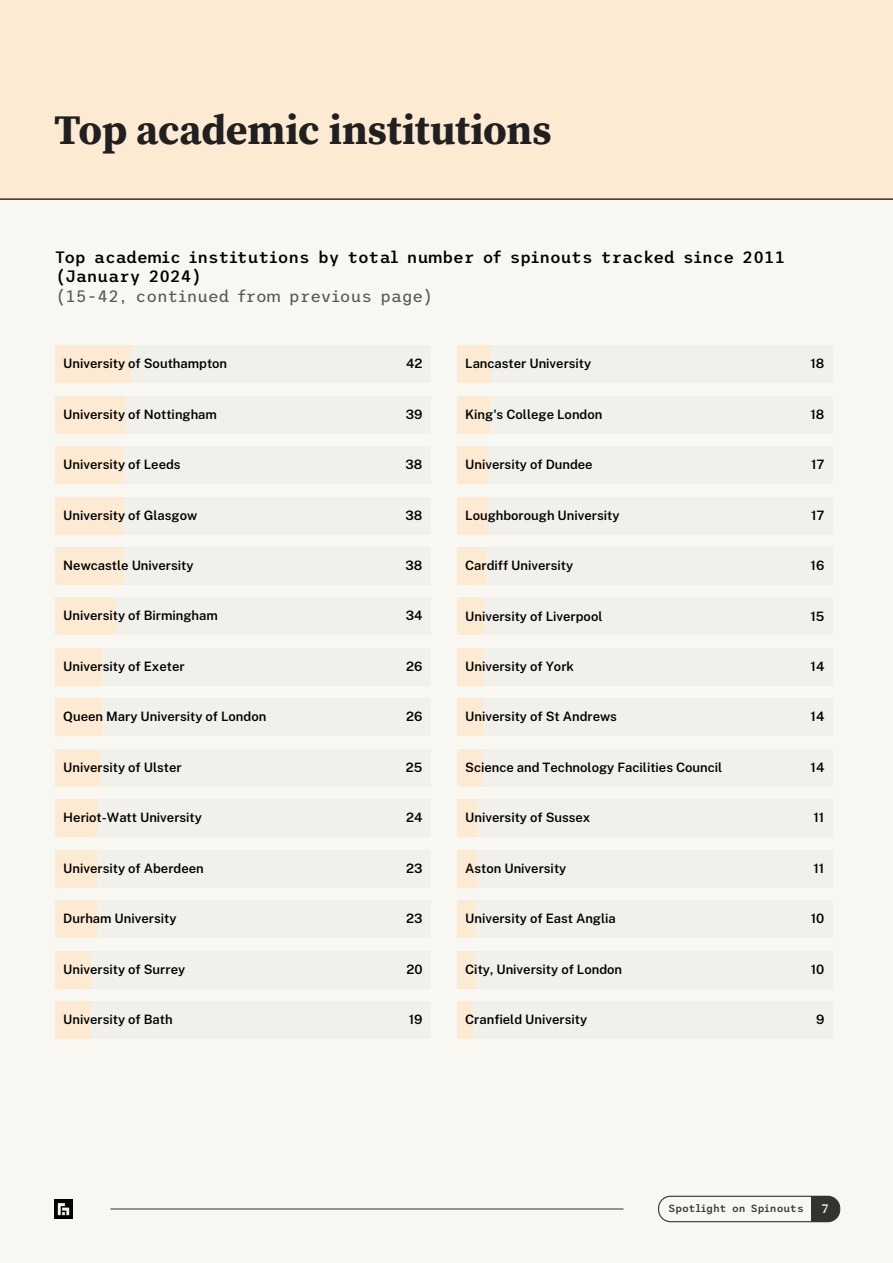
<style>
.page{position:relative;width:893px;height:1263px;background:#f9f7f2}
.page>*{position:absolute;margin:0;border:0;box-sizing:border-box;transform-origin:0 0}
.t1{font:700 42px "Source Serif Pro";letter-spacing:-.01em;color:#202020}
.t2{font:500 16.5px/19.5px "Trispace";color:#000}
.t3{font:16.5px "Trispace";color:#5b5a56}
.t4{font:600 13.5px "Source Serif Pro";color:#f9f7f2}
.t5{font:600 12.9px "Public Sans";color:#000}
.t6{font:500 10.5px "Trispace";color:#333330}
</style>
<div class="page">
<img style="left:54px;top:1199px;width:19px;height:19px">
<div style="left:658px;top:1196px;width:182px;height:26px;border:1px solid #333330;border-radius:12px"></div>
<svg style="left:828px;top:1196px;width:12px;height:26px"></svg>
<div style="left:812px;top:1196px;width:16px;height:26px;background:#333330"></div>
<div style="left:0;top:0;width:893px;height:200px;background:#fdead2"></div>
<hr style="left:110px;top:1209px;width:513px;height:1px;background:#333230">
<div style="left:55px;top:1001px;width:376px;height:38px;background:#f2f0ea"></div>
<div style="left:55px;top:950px;width:376px;height:38px;background:#f2f0ea"></div>
<div style="left:55px;top:900px;width:376px;height:38px;background:#f2f0ea"></div>
<div style="left:55px;top:850px;width:376px;height:37px;background:#f2f0ea"></div>
<div style="left:55px;top:799px;width:376px;height:38px;background:#f2f0ea"></div>
<div style="left:55px;top:749px;width:376px;height:38px;background:#f2f0ea"></div>
<div style="left:55px;top:698px;width:376px;height:38px;background:#f2f0ea"></div>
<div style="left:55px;top:648px;width:376px;height:38px;background:#f2f0ea"></div>
<div style="left:55px;top:597px;width:376px;height:38px;background:#f2f0ea"></div>
<div style="left:55px;top:547px;width:376px;height:38px;background:#f2f0ea"></div>
<div style="left:55px;top:497px;width:376px;height:37px;background:#f2f0ea"></div>
<div style="left:55px;top:446px;width:376px;height:38px;background:#f2f0ea"></div>
<div style="left:55px;top:396px;width:376px;height:38px;background:#f2f0ea"></div>
<div style="left:55px;top:396px;width:70px;height:38px;background:#fdead2"></div>
<div style="left:55px;top:345px;width:376px;height:38px;background:#f2f0ea"></div>
<div style="left:55px;top:1001px;width:34px;height:38px;background:#fdead2"></div>
<div style="left:55px;top:950px;width:36px;height:38px;background:#fdead2"></div>
<div style="left:55px;top:900px;width:41px;height:38px;background:#fdead2"></div>
<div style="left:55px;top:850px;width:41px;height:37px;background:#fdead2"></div>
<div style="left:55px;top:799px;width:43px;height:38px;background:#fdead2"></div>
<div style="left:55px;top:749px;width:45px;height:38px;background:#fdead2"></div>
<div style="left:55px;top:698px;width:47px;height:38px;background:#fdead2"></div>
<div style="left:55px;top:648px;width:47px;height:38px;background:#fdead2"></div>
<div style="left:55px;top:597px;width:61px;height:38px;background:#fdead2"></div>
<div style="left:55px;top:547px;width:68px;height:38px;background:#fdead2"></div>
<div style="left:55px;top:497px;width:68px;height:37px;background:#fdead2"></div>
<div style="left:55px;top:446px;width:68px;height:38px;background:#fdead2"></div>
<div style="left:55px;top:345px;width:75px;height:38px;background:#fdead2"></div>
<div style="left:457px;top:1001px;width:375px;height:38px;background:#f2f0ea"></div>
<div style="left:457px;top:950px;width:376px;height:38px;background:#f2f0ea"></div>
<div style="left:457px;top:900px;width:376px;height:38px;background:#f2f0ea"></div>
<div style="left:457px;top:850px;width:376px;height:37px;background:#f2f0ea"></div>
<div style="left:457px;top:799px;width:376px;height:38px;background:#f2f0ea"></div>
<div style="left:457px;top:749px;width:376px;height:38px;background:#f2f0ea"></div>
<div style="left:457px;top:698px;width:376px;height:38px;background:#f2f0ea"></div>
<div style="left:457px;top:648px;width:376px;height:38px;background:#f2f0ea"></div>
<div style="left:457px;top:597px;width:376px;height:38px;background:#f2f0ea"></div>
<div style="left:457px;top:547px;width:376px;height:38px;background:#f2f0ea"></div>
<div style="left:457px;top:497px;width:376px;height:37px;background:#f2f0ea"></div>
<div style="left:457px;top:446px;width:376px;height:38px;background:#f2f0ea"></div>
<div style="left:457px;top:396px;width:376px;height:38px;background:#f2f0ea"></div>
<div style="left:457px;top:345px;width:375px;height:38px;background:#f2f0ea"></div>
<div style="left:457px;top:1001px;width:16px;height:38px;background:#fdead2"></div>
<div style="left:457px;top:950px;width:18px;height:38px;background:#fdead2"></div>
<div style="left:457px;top:900px;width:18px;height:38px;background:#fdead2"></div>
<div style="left:457px;top:850px;width:20px;height:37px;background:#fdead2"></div>
<div style="left:457px;top:799px;width:20px;height:38px;background:#fdead2"></div>
<div style="left:457px;top:749px;width:25px;height:38px;background:#fdead2"></div>
<div style="left:457px;top:698px;width:25px;height:38px;background:#fdead2"></div>
<div style="left:457px;top:648px;width:25px;height:38px;background:#fdead2"></div>
<div style="left:457px;top:597px;width:27px;height:38px;background:#fdead2"></div>
<div style="left:457px;top:547px;width:29px;height:38px;background:#fdead2"></div>
<div style="left:457px;top:497px;width:30px;height:37px;background:#fdead2"></div>
<div style="left:457px;top:446px;width:30px;height:38px;background:#fdead2"></div>
<div style="left:457px;top:396px;width:32px;height:38px;background:#fdead2"></div>
<div style="left:457px;top:345px;width:32px;height:38px;background:#fdead2"></div>
<h1 class="t1" style="left:54px;top:101px;width:499px">Top academic institutions</h1>
<p class="t2" style="left:55px;top:246px;width:732px">Top academic institutions by total number of spinouts tracked since 2011 (January 2024)</p>
<p class="t3" style="left:55px;top:283px;width:381px">(15-42, continued from previous page)</p>
<p class="t5" style="left:63px;top:354px;width:165px">University of Southampton</p>
<p class="t5" style="left:406px;top:354px;width:18px">42</p>
<p class="t5" style="left:63px;top:405px;width:155px">University of Nottingham</p>
<p class="t5" style="left:406px;top:405px;width:18px">39</p>
<p class="t5" style="left:63px;top:455px;width:119px">University of Leeds</p>
<p class="t5" style="left:406px;top:455px;width:18px">38</p>
<p class="t5" style="left:63px;top:506px;width:135px">University of Glasgow</p>
<p class="t5" style="left:406px;top:506px;width:18px">38</p>
<p class="t5" style="left:63px;top:556px;width:132px">Newcastle University</p>
<p class="t5" style="left:406px;top:556px;width:18px">38</p>
<p class="t5" style="left:63px;top:606px;width:156px">University of Birmingham</p>
<p class="t5" style="left:406px;top:606px;width:18px">34</p>
<p class="t5" style="left:63px;top:657px;width:123px">University of Exeter</p>
<p class="t5" style="left:406px;top:657px;width:18px">26</p>
<p class="t5" style="left:63px;top:707px;width:205px">Queen Mary University of London</p>
<p class="t5" style="left:406px;top:707px;width:18px">26</p>
<p class="t5" style="left:63px;top:758px;width:120px">University of Ulster</p>
<p class="t5" style="left:406px;top:758px;width:18px">25</p>
<p class="t5" style="left:63px;top:808px;width:140px">Heriot-Watt University</p>
<p class="t5" style="left:406px;top:808px;width:18px">24</p>
<p class="t5" style="left:63px;top:859px;width:142px">University of Aberdeen</p>
<p class="t5" style="left:406px;top:859px;width:18px">23</p>
<p class="t5" style="left:63px;top:909px;width:115px">Durham University</p>
<p class="t5" style="left:406px;top:909px;width:18px">23</p>
<p class="t5" style="left:63px;top:959px;width:123px">University of Surrey</p>
<p class="t5" style="left:406px;top:959px;width:18px">20</p>
<p class="t5" style="left:63px;top:1010px;width:111px">University of Bath</p>
<p class="t5" style="left:409px;top:1010px;width:15px">19</p>
<p class="t5" style="left:465px;top:354px;width:128px">Lancaster University</p>
<p class="t5" style="left:810px;top:354px;width:15px">18</p>
<p class="t5" style="left:465px;top:405px;width:139px">King's College London</p>
<p class="t5" style="left:810px;top:405px;width:15px">18</p>
<p class="t5" style="left:465px;top:455px;width:129px">University of Dundee</p>
<p class="t5" style="left:811px;top:455px;width:15px">17</p>
<p class="t5" style="left:465px;top:506px;width:156px">Loughborough University</p>
<p class="t5" style="left:811px;top:506px;width:15px">17</p>
<p class="t5" style="left:465px;top:556px;width:109px">Cardiff University</p>
<p class="t5" style="left:811px;top:556px;width:15px">16</p>
<p class="t5" style="left:465px;top:606px;width:139px">University of Liverpool</p>
<p class="t5" style="left:810px;top:606px;width:15px">15</p>
<p class="t5" style="left:465px;top:657px;width:110px">University of York</p>
<p class="t5" style="left:811px;top:657px;width:15px">14</p>
<p class="t5" style="left:465px;top:707px;width:153px">University of St Andrews</p>
<p class="t5" style="left:811px;top:707px;width:15px">14</p>
<p class="t5" style="left:465px;top:758px;width:259px">Science and Technology Facilities Council</p>
<p class="t5" style="left:811px;top:758px;width:15px">14</p>
<p class="t5" style="left:465px;top:808px;width:127px">University of Sussex</p>
<p class="t5" style="left:813px;top:808px;width:12px">11</p>
<p class="t5" style="left:465px;top:859px;width:103px">Aston University</p>
<p class="t5" style="left:813px;top:859px;width:12px">11</p>
<p class="t5" style="left:465px;top:909px;width:152px">University of East Anglia</p>
<p class="t5" style="left:811px;top:909px;width:15px">10</p>
<p class="t5" style="left:465px;top:959px;width:159px">City, University of London</p>
<p class="t5" style="left:811px;top:960px;width:15px">10</p>
<p class="t5" style="left:465px;top:1010px;width:123px">Cranfield University</p>
<p class="t5" style="left:816px;top:1010px;width:10px">9</p>
<p class="t6" style="left:668px;top:1200px;width:137px">Spotlight on Spinouts</p>
<p class="t4" style="left:821px;top:1199px;width:9px">7</p>
</div>
